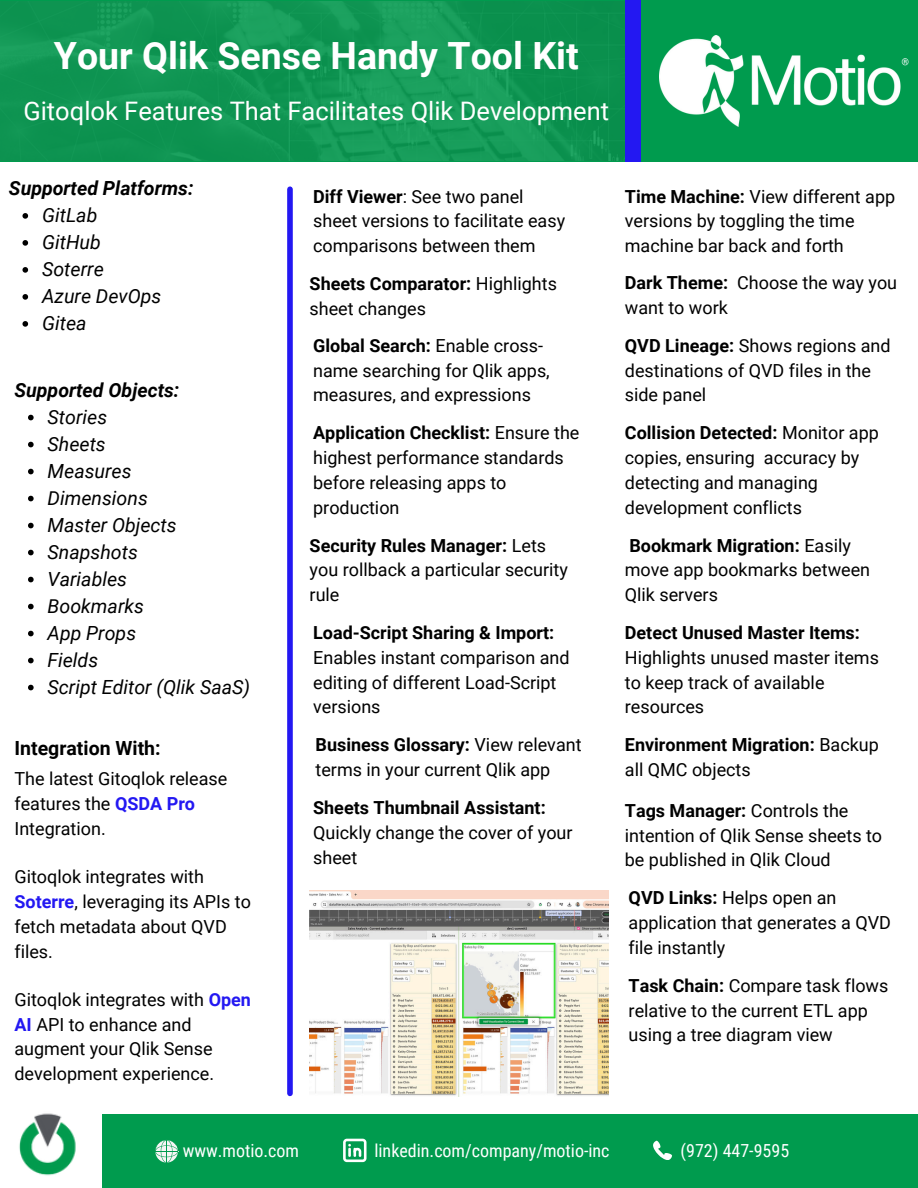
<style>
.page{position:relative;width:918px;height:1188px;background:#fff}
.page>*{position:absolute;margin:0;border:0;box-sizing:border-box;transform-origin:0 0}
.t1{font:700 37.5px "Roboto";color:#fff}
.t2{font:25.5px "Roboto";color:#fff}
.t3{font:italic 19.5px "Roboto";color:#000}
.t4{font:italic 700 19.5px "Roboto";color:#000}
.t5{font:700 19.5px "Roboto";color:#000}
.t6{font:18px/24.8px "Roboto";color:#000}
.t7{font:18px "Roboto Condensed";color:#fff}
.t8{font:700 18px/24.8px "Roboto";color:#000}
.s1{font-weight:700;color:#2318f2}
.s2{font-weight:700}
.s3{font-weight:400}
</style>
<div class="page">
<div style="left:0;top:0;width:918px;height:162px;background:#009b4e"></div>
<div style="left:0;top:1115px;width:918px;height:73px;background:#009b4e"></div>
<img style="left:0;top:1px;width:625px;height:160px">
<div style="left:625px;top:0;width:16px;height:162px;background:#2318f2"></div>
<div style="left:287px;top:189px;width:6px;height:904px;background:#2318f2"></div>
<img style="left:659px;top:36px;width:250px;height:91px">
<svg style="left:653px;top:1141px;width:19px;height:19px"></svg>
<svg style="left:343px;top:1139px;width:24px;height:23px"></svg>
<div style="left:0;top:1101px;width:102px;height:87px;background:#fff"></div>
<img style="left:19px;top:1113px;width:57px;height:63px">
<svg style="left:155px;top:1140px;width:23px;height:23px"></svg>
<img style="left:310px;top:890px;width:299px;height:206px">
<svg style="left:22px;top:213px;width:6px;height:6px"></svg>
<svg style="left:22px;top:240px;width:6px;height:6px"></svg>
<svg style="left:22px;top:267px;width:6px;height:6px"></svg>
<svg style="left:22px;top:294px;width:6px;height:6px"></svg>
<svg style="left:22px;top:321px;width:6px;height:6px"></svg>
<svg style="left:28px;top:415px;width:6px;height:5px"></svg>
<svg style="left:28px;top:442px;width:6px;height:5px"></svg>
<svg style="left:28px;top:469px;width:6px;height:5px"></svg>
<svg style="left:28px;top:496px;width:6px;height:5px"></svg>
<svg style="left:28px;top:523px;width:6px;height:5px"></svg>
<svg style="left:28px;top:550px;width:6px;height:5px"></svg>
<svg style="left:28px;top:577px;width:6px;height:5px"></svg>
<svg style="left:28px;top:604px;width:6px;height:5px"></svg>
<svg style="left:28px;top:631px;width:6px;height:5px"></svg>
<svg style="left:28px;top:658px;width:6px;height:5px"></svg>
<svg style="left:28px;top:685px;width:6px;height:5px"></svg>
<p class="t1" style="left:54px;top:34px;width:526px">Your Qlik Sense Handy Tool Kit</p>
<p class="t2" style="left:23px;top:96px;width:587px">Gitoqlok Features That Facilitates Qlik Development</p>
<h2 class="t4" style="left:9px;top:177px;width:186px">Supported Platforms:</h2>
<p class="t3" style="left:42px;top:204px;width:57px">GitLab</p>
<h3 class="t3" style="left:42px;top:231px;width:60px">GitHub</h3>
<p class="t3" style="left:42px;top:258px;width:63px">Soterre</p>
<p class="t3" style="left:42px;top:285px;width:121px">Azure DevOps</p>
<p class="t3" style="left:42px;top:312px;width:46px">Gitea</p>
<p class="t4" style="left:15px;top:379px;width:166px">Supported Objects:</p>
<p class="t3" style="left:48px;top:406px;width:61px">Stories</p>
<p class="t3" style="left:48px;top:433px;width:60px">Sheets</p>
<p class="t3" style="left:48px;top:460px;width:85px">Measures</p>
<p class="t3" style="left:48px;top:487px;width:102px">Dimensions</p>
<p class="t3" style="left:48px;top:514px;width:131px">Master Objects</p>
<p class="t3" style="left:48px;top:541px;width:92px">Snapshots</p>
<p class="t3" style="left:48px;top:568px;width:81px">Variables</p>
<p class="t3" style="left:48px;top:595px;width:98px">Bookmarks</p>
<p class="t3" style="left:48px;top:622px;width:90px">App Props</p>
<h3 class="t3" style="left:48px;top:649px;width:52px">Fields</h3>
<p class="t3" style="left:48px;top:676px;width:204px">Script Editor (Qlik SaaS)</p>
<p class="t5" style="left:15px;top:737px;width:148px">Integration With:</p>
<p class="t6" style="left:15px;top:767px;width:214px">The latest Gitoqlok release features the <span class="s1">QSDA Pro<br></span>Integration.</p>
<p class="t6" style="left:15px;top:865px;width:238px">Gitoqlok integrates with<br><span class="s1">Soterre</span>, leveraging its APIs to fetch metadata about QVD files.</p>
<p class="t6" style="left:15px;top:987px;width:238px">Gitoqlok integrates with <span class="s1">Open<br>AI</span> API to enhance and augment your Qlik Sense development experience.</p>
<p class="t6" style="left:313px;top:184px;width:253px"><span class="s2">Diff Viewer</span>: See two panel sheet versions to facilitate easy comparisons between them</p>
<p class="t6" style="left:310px;top:272px;width:249px"><span class="s2">Sheets Comparator:</span> Highlights sheet changes</p>
<p class="t6" style="left:313px;top:333px;width:238px"><span class="s2">Global Search:</span> Enable cross&shy;name searching for Qlik apps, measures, and expressions</p>
<p class="t6" style="left:625px;top:184px;width:272px"><span class="s2">Time Machine:</span> View different app versions by toggling the time machine bar back and forth</p>
<p class="t6" style="left:625px;top:271px;width:274px"><span class="s2">Dark Theme:</span> Choose the way you want to work</p>
<p class="t6" style="left:625px;top:333px;width:267px"><span class="s2">QVD Lineage:</span> Shows regions and destinations of QVD files in the side panel</p>
<p class="t6" style="left:625px;top:421px;width:256px"><span class="s2">Collision Detected:</span> Monitor app copies, ensuring accuracy by detecting and managing development conflicts</p>
<p class="t6" style="left:625px;top:533px;width:247px"><span class="s2">Bookmark Migration:</span> Easily move app bookmarks between<br>Qlik servers</p>
<p class="t6" style="left:625px;top:621px;width:256px"><span class="s2">Detect Unused Master Items:<br></span>Highlights unused master items to keep track of available resources</p>
<p class="t6" style="left:313px;top:421px;width:268px"><span class="s2">Application Checklist:</span> Ensure the highest performance standards before releasing apps to production</p>
<p class="t6" style="left:310px;top:533px;width:260px"><span class="s2">Security Rules Manager:</span> Lets you rollback a particular security rule</p>
<p class="t6" style="left:313px;top:621px;width:258px"><span class="s2">Load-Script Sharing &amp; Import:<br></span>Enables instant comparison and editing of different Load-Script versions</p>
<p class="t6" style="left:316px;top:733px;width:267px"><span class="s2">Business Glossary:</span> View relevant terms in your current Qlik app</p>
<p class="t8" style="left:625px;top:733px;width:256px">Environment Migration: <span class="s3">Backup all QMC objects</span></p>
<p class="t6" style="left:625px;top:798px;width:259px"><span class="s2">Tags Manager:</span> Controls the intention of Qlik Sense sheets to be published in Qlik Cloud</p>
<p class="t6" style="left:629px;top:886px;width:264px"><span class="s2">QVD Links:</span> Helps open an application that generates a QVD file instantly</p>
<p class="t6" style="left:629px;top:973px;width:261px"><span class="s2">Task Chain:</span> Compare task flows relative to the current ETL app using a tree diagram view</p>
<p class="t6" style="left:313px;top:796px;width:261px"><span class="s2">Sheets Thumbnail Assistant:<br></span>Quickly change the cover of your sheet</p>
<p class="t7" style="left:183px;top:1141px;width:118px">www.motio.com</p>
<p class="t7" style="left:374px;top:1141px;width:237px">linkedin.com/company/motio-inc</p>
<h3 class="t7" style="left:681px;top:1141px;width:110px">(972) 447-9595</h3>
</div>
